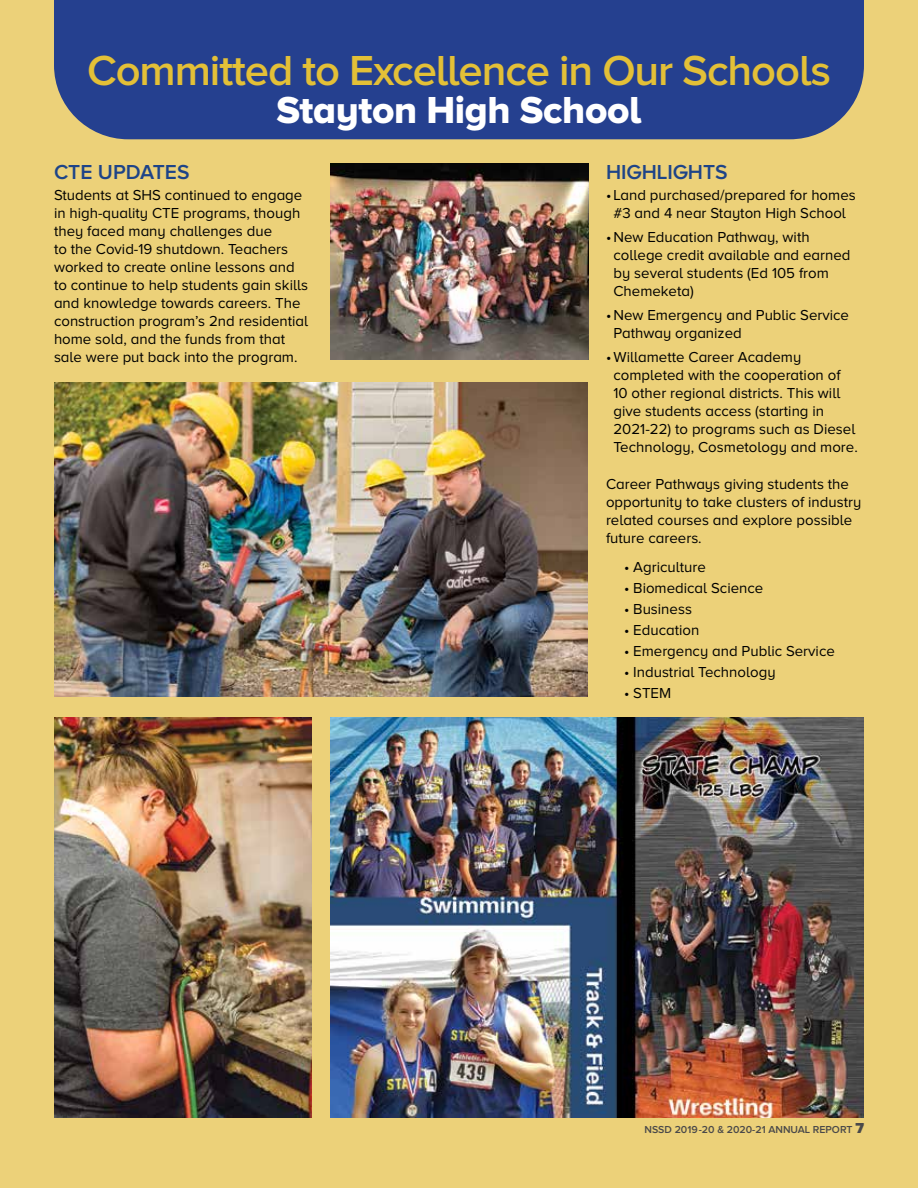
<style>
.page{position:relative;width:918px;height:1188px;background:#ecd179}
.page>*{position:absolute;margin:0;border:0;box-sizing:border-box;transform-origin:0 0}
.t1{font:600 43.5px "Proxima Nova A";letter-spacing:-.025em;color:#e3c037}
.t2{font:39px "Proxima Nova A Extrabld";letter-spacing:-.01em;color:#fff}
.t3{font:600 21px "Proxima Nova A";color:#1e4488}
.t4{font:15px/18px "Proxima Nova A";color:#000}
.t5{font:600 10.5px "Proxima Nova A";color:#4a494a}
.s1{font-weight:900;font-size:15px}
</style>
<div class="page">
<div style="left:54px;top:0;width:810px;height:139px;background:#25408f"></div>
<img style="left:330px;top:163px;width:258px;height:197px">
<img style="left:54px;top:382px;width:534px;height:314px">
<img style="left:54px;top:718px;width:258px;height:399px">
<img style="left:330px;top:718px;width:534px;height:399px">
<h1 class="t1" style="left:87px;top:46px;width:745px">Committed to Excellence in Our Schools</h1>
<h2 class="t2" style="left:277px;top:88px;width:366px">Stayton High School</h2>
<h3 class="t3" style="left:606px;top:160px;width:123px">HIGHLIGHTS</h3>
<p class="t4" style="left:606px;top:185px;width:251px;text-align:center">• Land purchased/prepared for homes #3 and 4 near Stayton High School</p>
<p class="t4" style="left:614px;top:227px;width:239px;text-indent:-8px">• New Education Pathway, with college credit available and earned by several students (Ed 105 from<br>Chemeketa)</p>
<p class="t4" style="left:614px;top:305px;width:237px;text-indent:-8px">• New Emergency and Public Service<br>Pathway organized</p>
<p class="t4" style="left:614px;top:347px;width:246px;text-indent:-8px">•Willamette Career Academy completed with the cooperation of 10 other regional districts. This will give students access (starting in 2021-22) to programs such as Diesel Technology, Cosmetology and more.</p>
<p class="t4" style="left:606px;top:475px;width:257px">Career Pathways giving students the opportunity to take clusters of industry related courses and explore possible future careers.</p>
<p class="t4" style="left:624px;top:557px;width:83px">• Agriculture</p>
<p class="t4" style="left:624px;top:578px;width:141px">• Biomedical Science</p>
<p class="t4" style="left:624px;top:599px;width:69px">• Business</p>
<p class="t4" style="left:624px;top:620px;width:77px">• Education</p>
<p class="t4" style="left:624px;top:641px;width:212px">• Emergency and Public Service</p>
<p class="t4" style="left:624px;top:662px;width:153px">• Industrial Technology</p>
<p class="t4" style="left:624px;top:683px;width:49px">• STEM</p>
<h3 class="t3" style="left:54px;top:160px;width:137px">CTE UPDATES</h3>
<p class="t4" style="left:54px;top:185px;width:256px">Students at SHS continued to engage in high-quality CTE programs, though they faced many challenges due<br>to the Covid-19 shutdown. Teachers worked to create online lessons and to continue to help students gain skills and knowledge towards careers. The construction program’s 2nd residential home sold, and the funds from that sale were put back into the program.</p>
<p class="t5" style="left:645px;top:1124px;width:221px">NSSD 2019 -20 &amp; 2020-21 ANNUAL REPORT <span class="s1">7</span></p>
</div>
